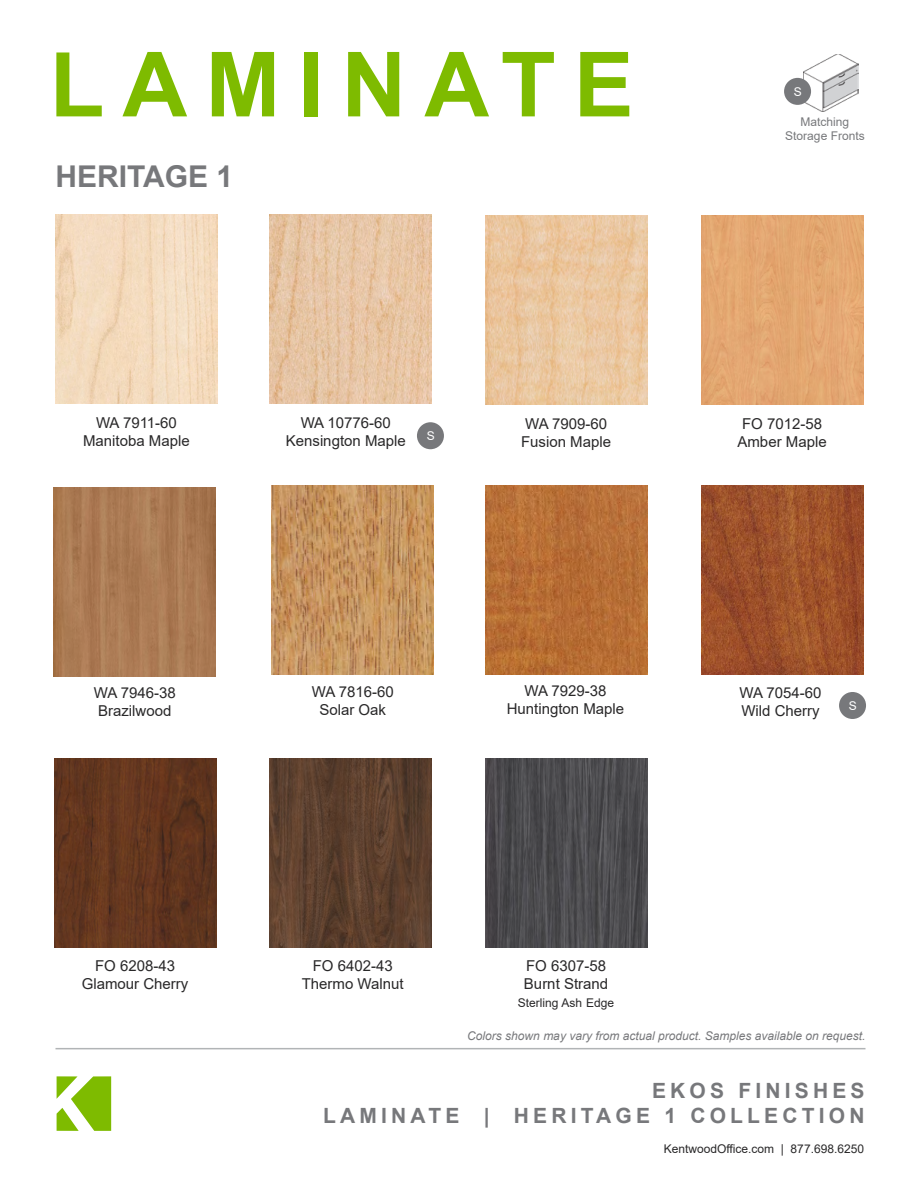
<style>
.page{position:relative;width:918px;height:1188px;background:#fff}
.page>*{position:absolute;margin:0;border:0;box-sizing:border-box;transform-origin:0 0}
.t1{font:700 90px "Arial";letter-spacing:.2em;color:#7ebb00}
.t2{font:700 30px "Arial";color:#77787b}
.t3{font:700 21px/25.2px "Arial";letter-spacing:.2em;color:#77787b;text-align:right}
.t4{font:15px/18px "Arial";color:#292829;text-align:center}
.t5{font:italic 12px "Arial";color:#77787b}
.t6{font:12px "Arial";color:#292829}
.t7{font:12px/14.4px "Arial";color:#77787b;text-align:center}
.t8{font:12px "Arial";color:#fff}
</style>
<div class="page">
<svg style="left:57px;top:1076px;width:54px;height:55px"></svg>
<hr style="left:56px;top:1048px;width:810px;height:1px;background:#b1b4b6">
<img style="left:54px;top:759px;width:162px;height:189px">
<img style="left:701px;top:485px;width:162px;height:189px">
<img style="left:272px;top:485px;width:162px;height:189px">
<img style="left:54px;top:487px;width:162px;height:189px">
<img style="left:485px;top:485px;width:162px;height:189px">
<img style="left:701px;top:215px;width:162px;height:189px">
<img style="left:270px;top:215px;width:162px;height:189px">
<img style="left:56px;top:215px;width:162px;height:189px">
<img style="left:485px;top:215px;width:162px;height:189px">
<img style="left:804px;top:54px;width:55px;height:58px">
<div style="left:784px;top:78px;width:27px;height:27px;background:#77787b;border-radius:50%"></div>
<div style="left:839px;top:692px;width:27px;height:27px;background:#77787b;border-radius:50%"></div>
<div style="left:417px;top:422px;width:27px;height:27px;background:#77787b;border-radius:50%"></div>
<img style="left:485px;top:759px;width:162px;height:189px">
<img style="left:270px;top:759px;width:162px;height:189px">
<h1 class="t1" style="left:50px;top:21px;width:586px">LAMINATE</h1>
<h2 class="t2" style="left:56px;top:155px;width:179px">HERITAGE 1</h2>
<p class="t8" style="left:794px;top:83px;width:10px">S</p>
<p class="t7" style="left:785px;top:114px;width:81px">Matching<br>Storage Fronts</p>
<p class="t4" style="left:286px;top:414px;width:122px">WA 10776-60<br>Kensington Maple</p>
<p class="t4" style="left:737px;top:414px;width:91px">FO 7012-58<br>Amber Maple</p>
<p class="t4" style="left:83px;top:414px;width:108px">WA 7911-60<br>Manitoba Maple</p>
<p class="t4" style="left:521px;top:414px;width:92px;text-align:left">WA 7909-60<br>Fusion Maple</p>
<p class="t8" style="left:427px;top:428px;width:10px">S</p>
<p class="t4" style="left:94px;top:684px;width:83px;text-align:left">WA 7946-38<br>Brazilwood</p>
<p class="t4" style="left:312px;top:682px;width:83px">WA 7816-60<br>Solar Oak</p>
<p class="t4" style="left:507px;top:682px;width:119px">WA 7929-38<br>Huntington Maple</p>
<p class="t4" style="left:740px;top:684px;width:83px;text-align:left">WA 7054-60<br>Wild Cherry</p>
<p class="t8" style="left:849px;top:697px;width:10px">S</p>
<p class="t4" style="left:82px;top:957px;width:108px">FO 6208-43<br>Glamour Cherry</p>
<p class="t4" style="left:302px;top:957px;width:103px">FO 6402-43<br>Thermo Walnut</p>
<p class="t4" style="left:524px;top:957px;width:86px;text-align:left">FO 6307-58<br>Burnt Strand</p>
<p class="t6" style="left:518px;top:995px;width:98px">Sterling Ash Edge</p>
<p class="t5" style="left:467px;top:1028px;width:400px">Colors shown may vary from actual product. Samples available on request.</p>
<h3 class="t3" style="left:323px;top:1078px;width:543px">EKOS FINISHES<br>LAMINATE | HERITAGE 1 COLLECTION</h3>
<p class="t6" style="left:664px;top:1140px;width:202px">KentwoodOffice.com | 877.698.6250</p>
</div>
